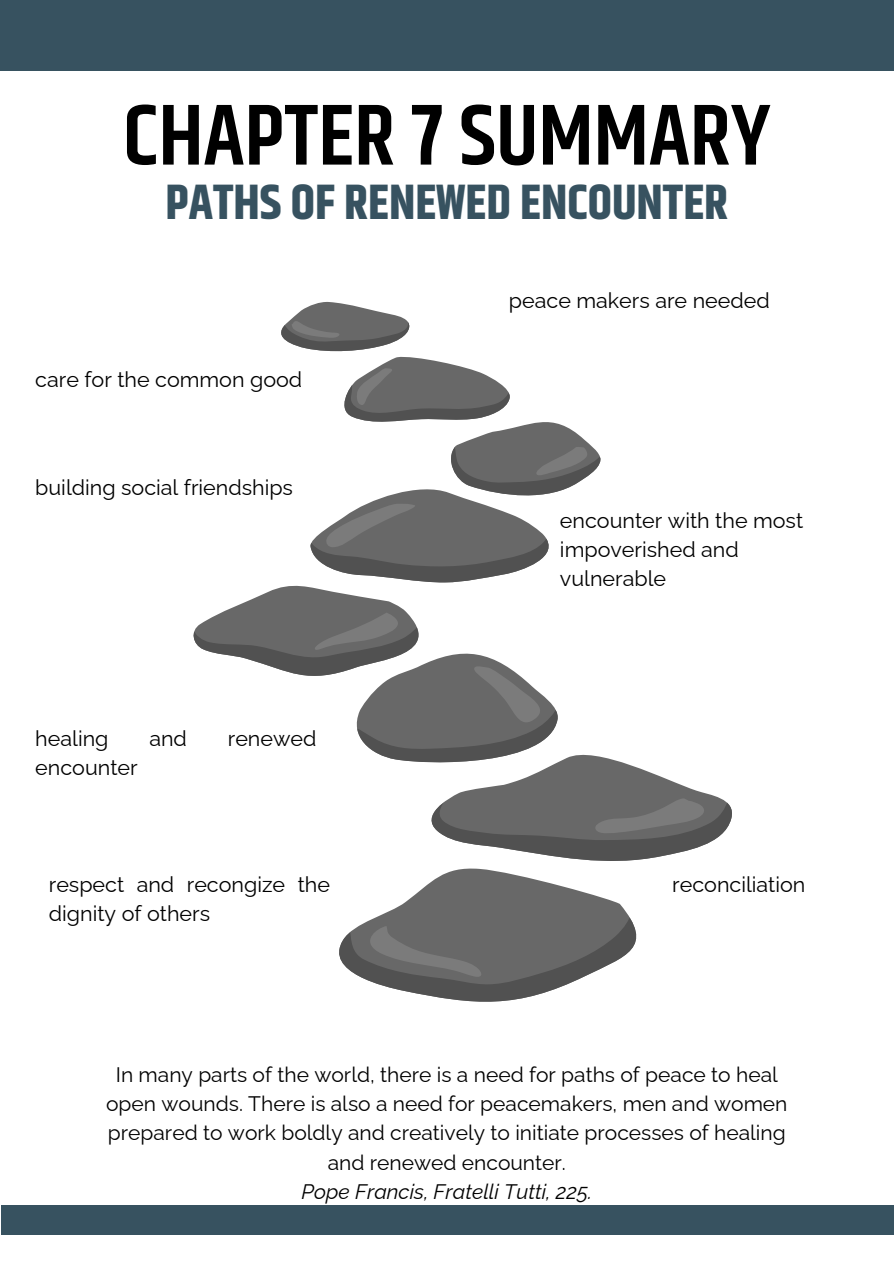
<style>
.page{position:relative;width:894px;height:1264px;background:#fff}
.page>*{position:absolute;margin:0;border:0;box-sizing:border-box;transform-origin:0 0}
.t1{font:600 87px "Khand";color:#000}
.t2{font:700 49.5px "Khand";color:#375260}
.t3{font:21.45px/29.2px "Raleway";color:#000}
.t4{font:21px/29.2px "Raleway";color:#000;text-align:center}
.t5{font:italic 21px "Raleway";color:#000}
</style>
<div class="page">
<div style="left:2px;top:1205px;width:891px;height:29px;background:#375260"></div>
<div style="left:0;top:0;width:893px;height:71px;background:#375260"></div>
<svg style="left:193px;top:301px;width:539px;height:560px"></svg>
<svg style="left:399px;top:868px;width:238px;height:134px;fill:#686868"></svg>
<svg style="left:339px;top:906px;width:297px;height:95px"></svg>
<h1 class="t1" style="left:123px;top:73px;width:648px">CHAPTER 7 SUMMARY</h1>
<h2 class="t2" style="left:165px;top:167px;width:564px">PATHS OF RENEWED ENCOUNTER</h2>
<p class="t3" style="left:35px;top:365px;width:268px">care for the common good</p>
<p class="t3" style="left:35px;top:472px;width:259px">building social friendships</p>
<p class="t3" style="left:35px;top:723px;width:75px">healing</p>
<p class="t3" style="left:149px;top:723px;width:39px">and</p>
<p class="t3" style="left:228px;top:723px;width:90px">renewed</p>
<p class="t3" style="left:35px;top:752px;width:104px">encounter</p>
<p class="t3" style="left:509px;top:286px;width:262px">peace makers are needed</p>
<p class="t3" style="left:560px;top:505px;width:245px">encounter with the most impoverished and vulnerable</p>
<p class="t3" style="left:49px;top:869px;width:283px">respect and recongize the</p>
<p class="t3" style="left:672px;top:869px;width:135px">reconciliation</p>
<p class="t3" style="left:49px;top:899px;width:163px">dignity of others</p>
<p class="t4" style="left:106px;top:1059px;width:682px">In many parts of the world, there is a need for paths of peace to heal open wounds. There is also a need for peacemakers, men and women prepared to work boldly and creatively to initiate processes of healing and renewed encounter.</p>
<p class="t5" style="left:301px;top:1178px;width:292px">Pope Francis, Fratelli Tutti, 225.</p>
</div>
